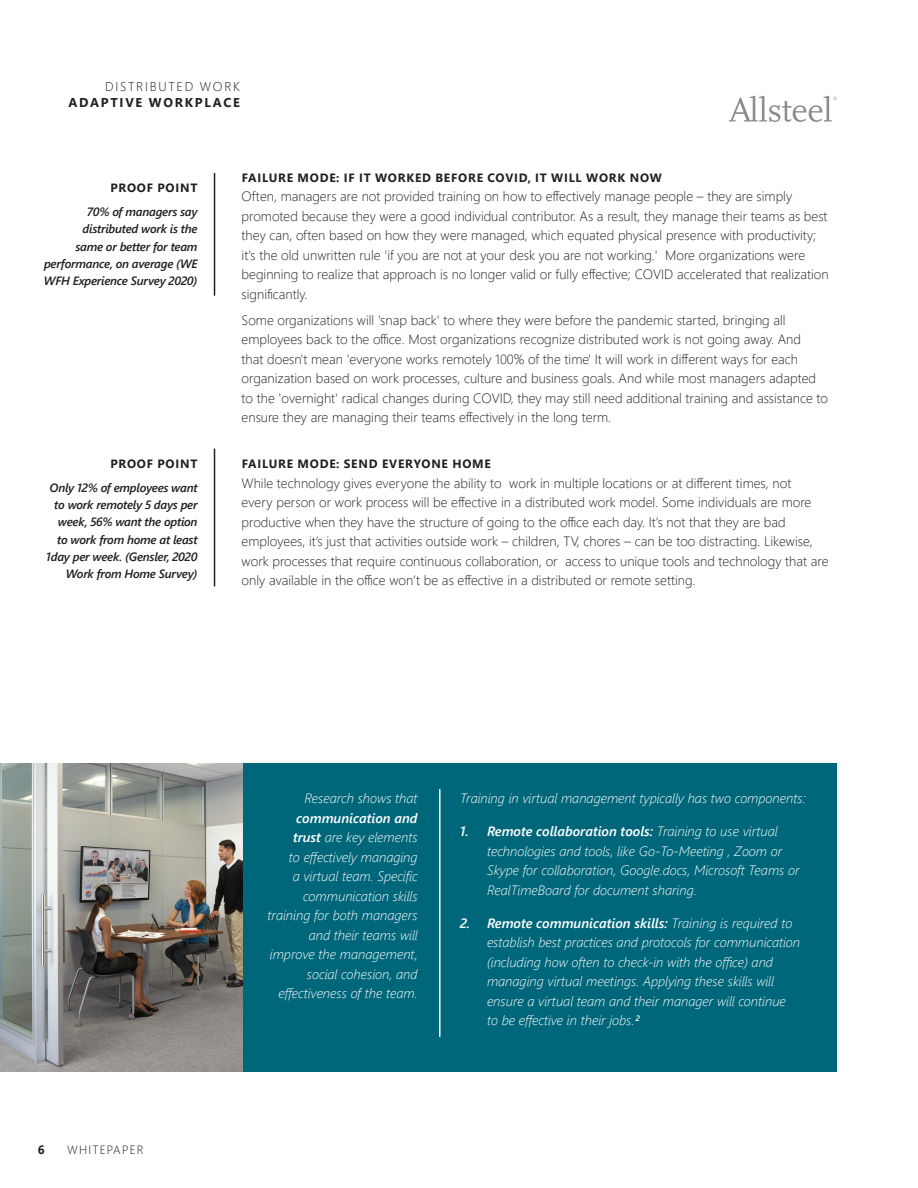
<style>
.page{position:relative;width:918px;height:1188px;background:#fff}
.page>*{position:absolute;margin:0;border:0;box-sizing:border-box;transform-origin:0 0}
.t1{font:300 13.5px/19.5px "Segoe UI";color:#231f20}
.t2{font:italic 300 13.5px/19.5px "Segoe UI";color:#fff}
.t3{font:700 12.75px "Segoe UI";letter-spacing:.135em;color:#231f20}
.t4{font:300 12.75px "Segoe UI";letter-spacing:.135em;color:#231f20}
.t5{font:italic 600 12px/17.2px "Segoe UI";letter-spacing:-.02em;color:#231f20;text-align:right}
.t6{font:700 12px "Segoe UI";letter-spacing:.065em;color:#231f20}
.t7{font:300 12px "Segoe UI";letter-spacing:.1em;color:#231f20}
.s1{font-weight:600}
</style>
<div class="page">
<svg style="left:729px;top:96px;width:108px;height:26px"></svg>
<hr style="left:214px;top:174px;width:1px;height:121px;background:#231f20">
<hr style="left:214px;top:449px;width:1px;height:137px;background:#231f20">
<div style="left:243px;top:763px;width:594px;height:309px;background:#00677b"></div>
<img style="left:0;top:763px;width:243px;height:309px">
<hr style="left:439px;top:790px;width:2px;height:246px;background:#fff">
<p class="t4" style="left:105px;top:77px;width:136px">DISTRIBUTED WORK</p>
<p class="t3" style="left:69px;top:92px;width:173px">ADAPTIVE WORKPLACE</p>
<p class="t6" style="left:110px;top:178px;width:88px">PROOF POINT</p>
<p class="t5" style="left:44px;top:202px;width:155px">70% of managers say distributed work is the<br>same or better for team performance, on average (WE<br>WFH Experience Survey 2020)</p>
<p class="t6" style="left:110px;top:454px;width:88px">PROOF POINT</p>
<p class="t5" style="left:46px;top:478px;width:153px">Only 12% of employees want to work remotely 5 days per week, 56% want the option to work from home at least<br>1day per week. (Gensler, 2020<br>Work from Home Survey)</p>
<p class="t6" style="left:242px;top:168px;width:422px">FAILURE MODE: IF IT WORKED BEFORE COVID, IT WILL WORK NOW</p>
<p class="t1" style="left:242px;top:186px;width:589px">Often, managers are not provided training on how to effectively manage people – they are simply promoted because they were a good individual contributor. As a result, they manage their teams as best they can, often based on how they were managed, which equated physical presence with productivity; it's the old unwritten rule 'if you are not at your desk you are not working.' More organizations were beginning to realize that approach is no longer valid or fully effective; COVID accelerated that realization significantly.</p>
<p class="t1" style="left:242px;top:310px;width:588px">Some organizations will 'snap back' to where they were before the pandemic started, bringing all employees back to the office. Most organizations recognize distributed work is not going away. And<br>that doesn't mean 'everyone works remotely 100% of the time' It will work in different ways for each organization based on work processes, culture and business goals. And while most managers adapted to the 'overnight' radical changes during COVID, they may still need additional training and assistance to ensure they are managing their teams effectively in the long term.</p>
<p class="t6" style="left:242px;top:454px;width:251px">FAILURE MODE: SEND EVERYONE HOME</p>
<p class="t1" style="left:242px;top:472px;width:588px">While technology gives everyone the ability to work in multiple locations or at different times, not<br>every person or work process will be effective in a distributed work model. Some individuals are more productive when they have the structure of going to the office each day. It’s not that they are bad employees, it’s just that activities outside work – children, TV, chores – can be too distracting. Likewise, work processes that require continuous collaboration, or access to unique tools and technology that are only available in the office won’t be as effective in a distributed or remote setting.</p>
<p class="t6" style="left:38px;top:1140px;width:8px">6</p>
<p class="t7" style="left:67px;top:1140px;width:78px">WHITEPAPER</p>
<p class="t2" style="left:304px;top:787px;width:115px">Research shows that</p>
<p class="t2" style="left:268px;top:807px;width:152px;text-align:right"><span class="s1">communication and trust</span> are key elements<br>to effectively managing<br>a virtual team. Specific communication skills training for both managers and their teams will improve the management, social cohesion, and effectiveness of the team.</p>
<p class="t2" style="left:460px;top:787px;width:347px">Training in virtual management typically has two components:</p>
<p class="t2" style="left:487px;top:820px;width:314px;text-indent:-27px"><span class="s1">1. Remote collaboration tools:</span> Training to use virtual technologies and tools, like Go-To-Meeting , Zoom or Skype for collaboration, Google.docs, Microsoft Teams or RealTimeBoard for document sharing.</p>
<p class="t2" style="left:487px;top:912px;width:315px;text-indent:-27px"><span class="s1">2. Remote communication skills:</span> Training is required to establish best practices and protocols for communication (including how often to check-in with the office) and managing virtual meetings. Applying these skills will ensure a virtual team and their manager will continue to be effective in their jobs. <sup>2</sup></p>
</div>
